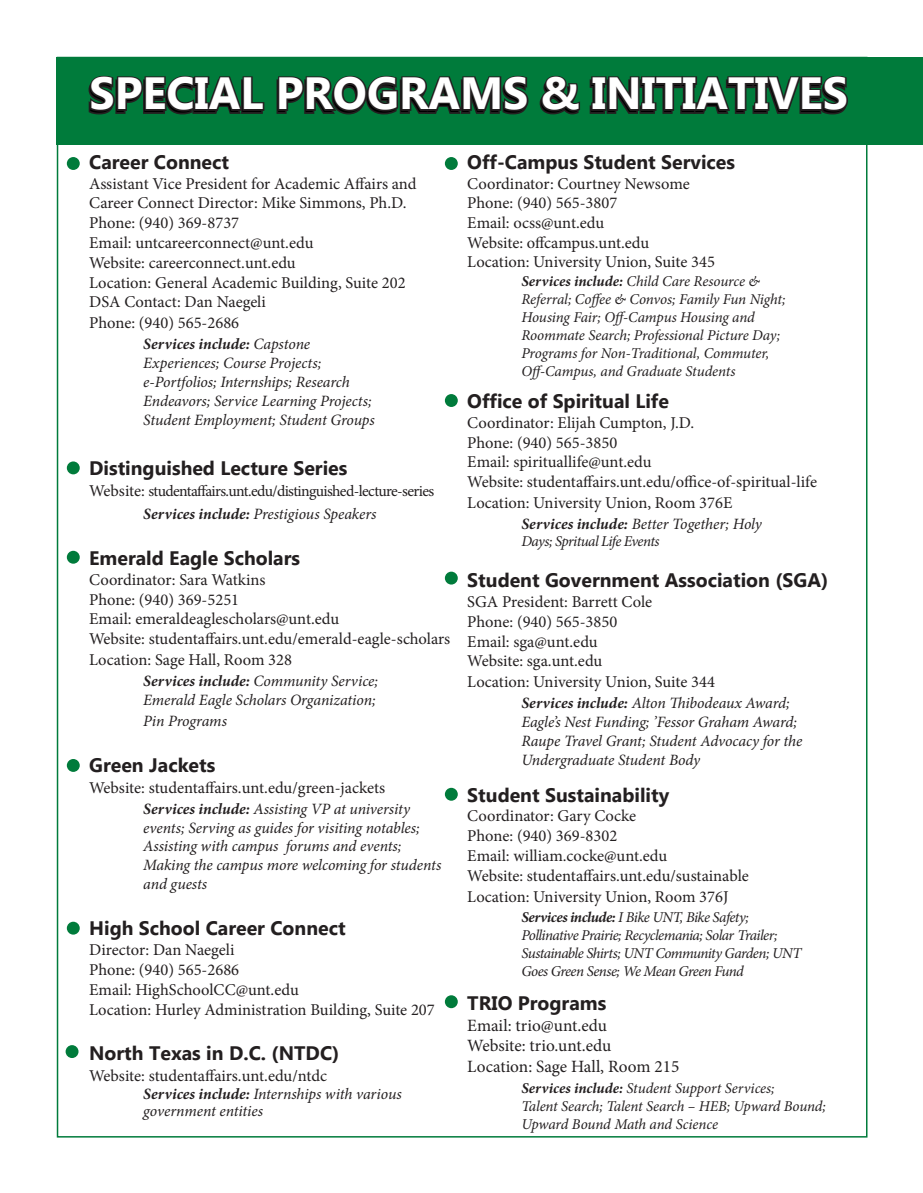
<style>
.page{position:relative;width:923px;height:1193px;background:#fff}
.page>*{position:absolute;margin:0;border:0;box-sizing:border-box;transform-origin:0 0}
.t1{font:700 45px "Microsoft New Tai Lue";color:#fff}
.t2{font:700 19.5px "Microsoft New Tai Lue";color:#231f20}
.t3{font:17.25px "Minion Pro";color:#231f20}
.t4{font:16.5px/19.8px "Minion Pro";color:#231f20}
.t5{font:italic 15.75px/18.9px "Minion Pro";letter-spacing:-.01em;color:#231f20}
.t6{font:15.75px "Minion Pro";letter-spacing:-.04em;color:#231f20}
.t7{font:italic 700 15.75px "Minion Pro";letter-spacing:.005em;color:#231f20}
.t8{font:italic 15px/18px "Minion Pro";letter-spacing:-.015em;color:#231f20}
.t9{font:italic 15px "Minion Pro";letter-spacing:-.035em;color:#231f20}
.t10{font:italic 15px "Minion Pro";letter-spacing:-.04em;color:#231f20}
.s1{font-weight:400}
.s2{font-size:16.5px}
.s3{font-weight:700}
</style>
<div class="page">
<div style="left:57px;top:57px;width:865px;height:87px;background:#007b3b"></div>
<svg style="left:88px;top:75px;width:177px;height:40px"></svg>
<svg style="left:276px;top:75px;width:253px;height:40px"></svg>
<svg style="left:539px;top:75px;width:41px;height:40px"></svg>
<svg style="left:589px;top:75px;width:259px;height:40px"></svg>
<div style="left:67px;top:758px;width:13px;height:13px;background:#007b3b;border-radius:50%"></div>
<div style="left:67px;top:921px;width:13px;height:13px;background:#007b3b;border-radius:50%"></div>
<div style="left:67px;top:157px;width:13px;height:13px;background:#007b3b;border-radius:50%"></div>
<div style="left:444px;top:157px;width:13px;height:13px;background:#007b3b;border-radius:50%"></div>
<div style="left:444px;top:394px;width:13px;height:13px;background:#007b3b;border-radius:50%"></div>
<div style="left:444px;top:571px;width:13px;height:13px;background:#007b3b;border-radius:50%"></div>
<div style="left:444px;top:995px;width:13px;height:12px;background:#007b3b;border-radius:50%"></div>
<div style="left:67px;top:461px;width:13px;height:13px;background:#007b3b;border-radius:50%"></div>
<div style="left:67px;top:550px;width:13px;height:13px;background:#007b3b;border-radius:50%"></div>
<div style="left:444px;top:787px;width:13px;height:13px;background:#007b3b;border-radius:50%"></div>
<div style="left:66px;top:1044px;width:12px;height:13px;background:#007b3b;border-radius:50%"></div>
<p class="t1" style="left:89px;top:68px;width:759px">SPECIAL PROGRAMS &amp; INITIATIVES</p>
<p class="t2" style="left:89px;top:151px;width:141px">Career Connect</p>
<p class="t4" style="left:89px;top:173px;width:329px">Assistant Vice President for Academic Affairs and<br>Career Connect Director: Mike Simmons, Ph.D.</p>
<p class="t4" style="left:89px;top:213px;width:151px">Phone: (940) 369-8737</p>
<p class="t4" style="left:89px;top:233px;width:226px">Email: untcareerconnect@unt.edu</p>
<p class="t4" style="left:89px;top:252px;width:208px">Website: careerconnect.unt.edu</p>
<p class="t4" style="left:89px;top:272px;width:318px">Location: General Academic Building, Suite 202</p>
<p class="t4" style="left:89px;top:292px;width:178px">DSA Contact: Dan Naegeli</p>
<p class="t4" style="left:89px;top:313px;width:151px">Phone: (940) 565-2686</p>
<p class="t7" style="left:143px;top:332px;width:168px">Services include: <span class="s1">Capstone</span></p>
<p class="t5" style="left:143px;top:353px;width:179px">Experiences; Course Projects;</p>
<p class="t5" style="left:143px;top:372px;width:208px">e-Portfolios; Internships; Research</p>
<p class="t5" style="left:143px;top:391px;width:230px">Endeavors; Service Learning Projects;</p>
<p class="t5" style="left:143px;top:410px;width:233px">Student Employment; Student Groups</p>
<p class="t2" style="left:89px;top:457px;width:260px">Distinguished Lecture Series</p>
<p class="t6" style="left:89px;top:480px;width:346px"><span class="s2">Website:</span> studentaffairs.unt.edu/distinguished-lecture-series</p>
<p class="t5" style="left:143px;top:504px;width:235px"><span class="s3">Services include:</span> Prestigious Speakers</p>
<p class="t2" style="left:89px;top:547px;width:212px">Emerald Eagle Scholars</p>
<p class="t4" style="left:89px;top:569px;width:178px">Coordinator: Sara Watkins</p>
<p class="t4" style="left:89px;top:589px;width:151px">Phone: (940) 369-5251</p>
<p class="t4" style="left:89px;top:609px;width:251px">Email: emeraldeaglescholars@unt.edu</p>
<p class="t4" style="left:89px;top:629px;width:362px">Website: studentaffairs.unt.edu/emerald-eagle-scholars</p>
<p class="t4" style="left:89px;top:649px;width:204px">Location: Sage Hall, Room 328</p>
<p class="t5" style="left:143px;top:671px;width:236px"><span class="s3">Services include:</span> Community Service;</p>
<p class="t5" style="left:143px;top:690px;width:234px">Emerald Eagle Scholars Organization;</p>
<p class="t5" style="left:143px;top:711px;width:85px">Pin Programs</p>
<p class="t2" style="left:89px;top:754px;width:128px">Green Jackets</p>
<p class="t4" style="left:89px;top:777px;width:297px">Website: studentaffairs.unt.edu/green-jackets</p>
<p class="t5" style="left:143px;top:798px;width:278px"><span class="s3">Services include:</span> Assisting VP at university events; Serving as guides for visiting notables;<br>Assisting with campus forums and events;</p>
<p class="t5" style="left:143px;top:855px;width:299px">Making the campus more welcoming for students and guests</p>
<p class="t2" style="left:89px;top:916px;width:258px">High School Career Connect</p>
<p class="t4" style="left:89px;top:939px;width:147px">Director: Dan Naegeli</p>
<p class="t4" style="left:89px;top:959px;width:151px">Phone: (940) 565-2686</p>
<p class="t4" style="left:89px;top:979px;width:211px">Email: HighSchoolCC@unt.edu</p>
<p class="t4" style="left:89px;top:999px;width:347px">Location: Hurley Administration Building, Suite 207</p>
<p class="t2" style="left:89px;top:1041px;width:251px">North Texas in D.C. (NTDC)</p>
<p class="t4" style="left:89px;top:1065px;width:239px">Website: studentaffairs.unt.edu/ntdc</p>
<p class="t5" style="left:143px;top:1085px;width:260px;line-height:16.5px"><span class="s3">Services include:</span> Internships with various government entities</p>
<p class="t2" style="left:467px;top:151px;width:269px">Off-Campus Student Services</p>
<p class="t4" style="left:467px;top:173px;width:224px">Coordinator: Courtney Newsome</p>
<p class="t4" style="left:467px;top:193px;width:151px">Phone: (940) 565-3807</p>
<p class="t4" style="left:467px;top:213px;width:138px">Email: ocss@unt.edu</p>
<p class="t4" style="left:467px;top:233px;width:183px">Website: offcampus.unt.edu</p>
<p class="t4" style="left:467px;top:252px;width:249px">Location: University Union, Suite 345</p>
<p class="t8" style="left:521px;top:272px;width:240px"><span class="s3">Services include:</span> Child Care Resource &amp;</p>
<p class="t8" style="left:521px;top:290px;width:265px">Referral; Coffee &amp; Convos; Family Fun Night;<br>Housing Fair; Off-Campus Housing and</p>
<p class="t8" style="left:521px;top:326px;width:260px">Roommate Search; Professional Picture Day;</p>
<p class="t8" style="left:521px;top:344px;width:249px">Programs for Non-Traditional, Commuter,<br>Off-Campus, and Graduate Students</p>
<p class="t2" style="left:467px;top:390px;width:203px">Office of Spiritual Life</p>
<p class="t4" style="left:467px;top:412px;width:228px">Coordinator: Elijah Cumpton, J.D.</p>
<p class="t4" style="left:467px;top:432px;width:151px">Phone: (940) 565-3850</p>
<p class="t4" style="left:467px;top:452px;width:186px">Email: spirituallife@unt.edu</p>
<p class="t4" style="left:467px;top:472px;width:351px">Website: studentaffairs.unt.edu/office-of-spiritual-life</p>
<p class="t4" style="left:467px;top:492px;width:266px">Location: University Union, Room 376E</p>
<p class="t5" style="left:521px;top:514px;width:242px"><span class="s3">Services include:</span> Better Together; Holy</p>
<p class="t10" style="left:521px;top:530px;width:140px">Days; Spritual Life Events</p>
<p class="t2" style="left:467px;top:569px;width:362px">Student Government Association (SGA)</p>
<p class="t4" style="left:467px;top:591px;width:186px">SGA President: Barrett Cole</p>
<p class="t4" style="left:467px;top:611px;width:151px">Phone: (940) 565-3850</p>
<p class="t4" style="left:467px;top:631px;width:132px">Email: sga@unt.edu</p>
<p class="t4" style="left:467px;top:651px;width:136px">Website: sga.unt.edu</p>
<p class="t4" style="left:467px;top:672px;width:249px">Location: University Union, Suite 344</p>
<p class="t5" style="left:521px;top:693px;width:282px"><span class="s3">Services include:</span> Alton Thibodeaux Award; Eagle’s Nest Funding; ’Fessor Graham Award; Raupe Travel Grant; Student Advocacy for the Undergraduate Student Body</p>
<p class="t2" style="left:467px;top:783px;width:203px">Student Sustainability</p>
<p class="t4" style="left:467px;top:806px;width:170px">Coordinator: Gary Cocke</p>
<p class="t4" style="left:467px;top:825px;width:151px">Phone: (940) 369-8302</p>
<p class="t4" style="left:467px;top:845px;width:201px">Email: william.cocke@unt.edu</p>
<p class="t4" style="left:467px;top:865px;width:283px">Website: studentaffairs.unt.edu/sustainable</p>
<p class="t4" style="left:467px;top:886px;width:262px">Location: University Union, Room 376J</p>
<p class="t9" style="left:521px;top:907px;width:229px"><span class="s3">Services include:</span> I Bike UNT, Bike Safety;</p>
<p class="t9" style="left:521px;top:925px;width:258px">Pollinative Prairie; Recyclemania; Solar Trailer;</p>
<p class="t10" style="left:521px;top:943px;width:281px">Sustainable Shirts; UNT Community Garden; UNT</p>
<p class="t2" style="left:467px;top:991px;width:140px">TRIO Programs</p>
<p class="t3" style="left:467px;top:1013px;width:141px">Email: trio@unt.edu</p>
<p class="t3" style="left:467px;top:1034px;width:145px">Website: trio.unt.edu</p>
<p class="t3" style="left:467px;top:1054px;width:213px">Location: Sage Hall, Room 215</p>
<p class="t8" style="left:521px;top:1078px;width:255px"><span class="s3">Services include:</span> Student Support Services;</p>
<p class="t8" style="left:521px;top:1096px;width:306px">Talent Search; Talent Search – HEB; Upward Bound;<br>Upward Bound Math and Science</p>
<p class="t9" style="left:521px;top:961px;width:224px">Goes Green Sense; We Mean Green Fund</p>
</div>
